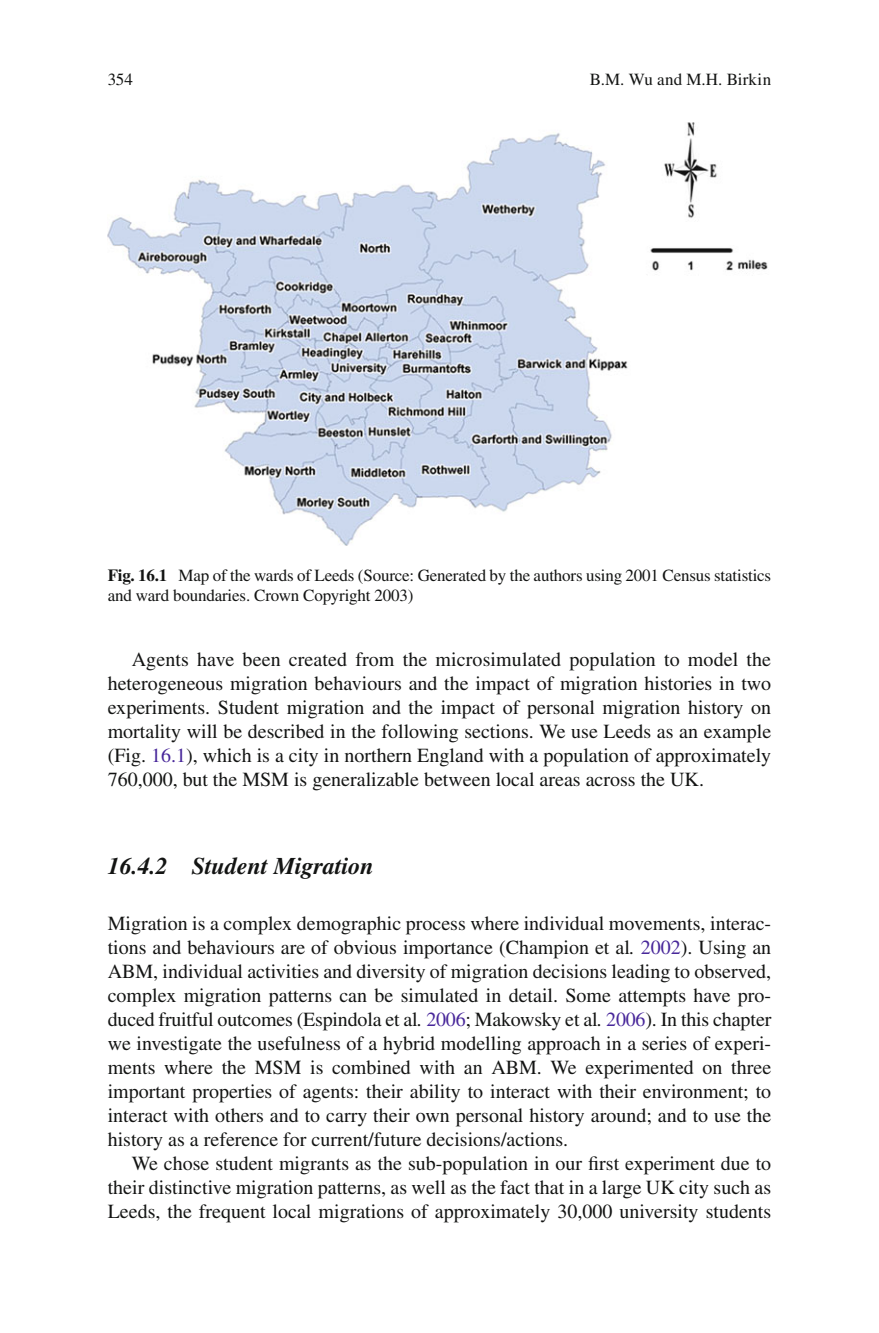
<style>
.page{position:relative;width:879px;height:1333px;background:#fff}
.page>*{position:absolute;margin:0;border:0;box-sizing:border-box;transform-origin:0 0}
.t1{font:italic 700 24px "Times";color:#131413}
.t2{font:20px/24px "Times";color:#131413;text-align:justify}
.t3{font:17px/20px "Times";letter-spacing:-.01em;color:#131413}
.t4{font:17px "Times";letter-spacing:.01em;color:#131413}
.s1{font-weight:700}
.s2{color:#48279a}
.s3{font-style:italic}
</style>
<div class="page">
<img style="left:108px;top:122px;width:660px;height:423px">
<p class="t3" style="left:108px;top:71px;width:27px">354</p>
<p class="t4" style="left:590px;top:73px;width:183px">B.M. Wu and M.H. Birkin</p>
<p class="t3" style="left:108px;top:567px;width:665px"><span class="s1">Fig. 16.1</span> Map of the wards of Leeds (Source: Generated by the authors using 2001 Census statistics and ward boundaries. Crown Copyright 2003)</p>
<p class="t2" style="left:108px;top:649px;width:665px;text-indent:24px">Agents have been created from the microsimulated population to model the heterogeneous migration behaviours and the impact of migration histories in two experiments. Student migration and the impact of personal migration history on mortality will be described in the following sections. We use Leeds as an example (Fig. <span class="s2">16.1</span> ), which is a city in northern England with a population of approximately 760,000, but the MSM is generalizable between local areas across the UK.</p>
<p class="t1" style="left:108px;top:857px;width:268px">16.4.2 Student Migration</p>
<p class="t2" style="left:108px;top:913px;width:665px">Migration is a complex demographic process where individual movements, interac&shy;tions and behaviours are of obvious importance (Champion et al <span class="s3">.</span> <span class="s2">2002</span> ) . Using an ABM, individual activities and diversity of migration decisions leading to observed, complex migration patterns can be simulated in detail. Some attempts have pro&shy;duced fruitful outcomes (Espindola et al <span class="s3">.</span> <span class="s2">2006</span> ; Makowsky et al <span class="s3">.</span> <span class="s2">2006</span> ) . In this chapter we investigate the usefulness of a hybrid modelling approach in a series of experi&shy;ments where the MSM is combined with an ABM. We experimented on three important properties of agents: their ability to interact with their environment; to interact with others and to carry their own personal history around; and to use the history as a reference for current/future decisions/actions.</p>
<p class="t2" style="left:108px;top:1153px;width:665px;text-indent:24px">We chose student migrants as the sub-population in our first experiment due to their distinctive migration patterns, as well as the fact that in a large UK city such as Leeds, the frequent local migrations of approximately 30,000 university students</p>
</div>
